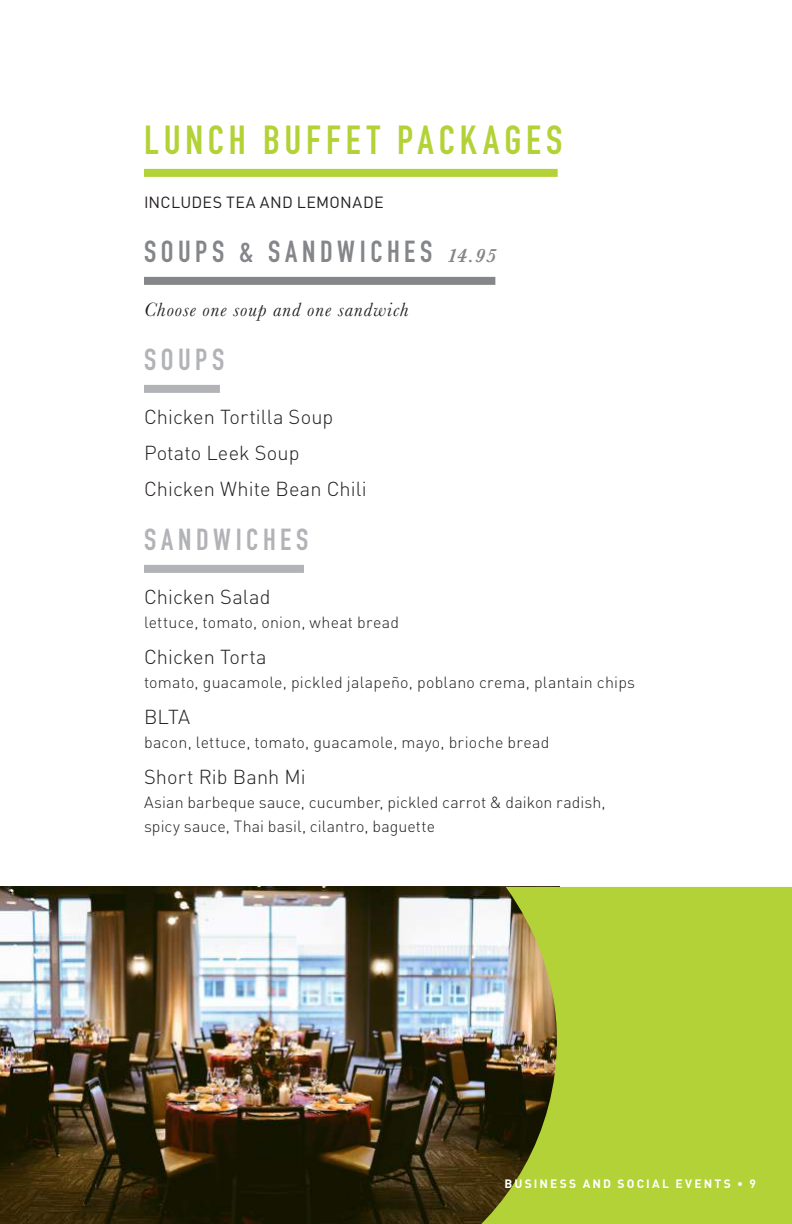
<style>
.page{position:relative;width:792px;height:1224px;background:#fff}
.page>*{position:absolute;margin:0;border:0;box-sizing:border-box;transform-origin:0 0}
.t1{font:700 40px "DIN Condensed";letter-spacing:.12em;color:#b3d237}
.t2{font:700 30px "DIN Condensed";letter-spacing:.15em;color:#848689}
.t3{font:700 30px "DIN Condensed";letter-spacing:.15em;color:#b2b3b7}
.t4{font:300 20px/36px "DIN";color:#231f20}
.t5{font:italic 20px "Baskerville";letter-spacing:.055em;color:#231f20}
.t6{font:300 16px/24px "DIN";letter-spacing:.015em;color:#231f20}
.t7{font:16px "DIN";letter-spacing:.015em;color:#231f20}
.t8{font:700 12px "DIN";letter-spacing:.18em;color:#fff}
.s1{font-family:"Baskerville";font-weight:600;font-style:italic;font-size:20px}
</style>
<div class="page">
<img style="left:0;top:887px;width:437px;height:337px">
<svg style="left:437px;top:887px;width:355px;height:337px;background:#a3b743"></svg>
<div style="left:144px;top:169px;width:414px;height:8px;background:#b3d237"></div>
<div style="left:144px;top:277px;width:351px;height:8px;background:#848689"></div>
<div style="left:144px;top:385px;width:76px;height:8px;background:#b2b3b7"></div>
<div style="left:144px;top:565px;width:160px;height:8px;background:#b2b3b7"></div>
<h1 class="t1" style="left:144px;top:114px;width:420px">LUNCH BUFFET PACKAGES</h1>
<p class="t7" style="left:144px;top:193px;width:241px">INCLUDES TEA AND LEMONADE</p>
<h2 class="t2" style="left:144px;top:232px;width:354px">SOUPS &amp; SANDWICHES <span class="s1">14.95</span></h2>
<p class="t5" style="left:144px;top:297px;width:266px">Choose one soup and one sandwich</p>
<h2 class="t3" style="left:144px;top:340px;width:82px">SOUPS</h2>
<p class="t4" style="left:144px;top:399px;width:224px">Chicken Tortilla Soup<br>Potato Leek Soup<br>Chicken White Bean Chili</p>
<h2 class="t3" style="left:144px;top:520px;width:166px">SANDWICHES</h2>
<p class="t4" style="left:144px;top:579px;width:128px">Chicken Salad</p>
<p class="t6" style="left:144px;top:611px;width:257px">lettuce, tomato, onion, wheat bread</p>
<p class="t4" style="left:144px;top:639px;width:124px">Chicken Torta</p>
<p class="t6" style="left:144px;top:671px;width:493px">tomato, guacamole, pickled jalapeño, poblano crema, plantain chips</p>
<p class="t4" style="left:144px;top:699px;width:48px">BLTA</p>
<p class="t6" style="left:144px;top:731px;width:407px">bacon, lettuce, tomato, guacamole, mayo, brioche bread</p>
<p class="t4" style="left:144px;top:759px;width:163px">Short Rib Banh Mi</p>
<p class="t6" style="left:144px;top:791px;width:463px">Asian barbeque sauce, cucumber, pickled carrot &amp; daikon radish, spicy sauce, Thai basil, cilantro, baguette</p>
<p class="t8" style="left:505px;top:1176px;width:253px">BUSINESS AND SOCIAL EVENTS • 9</p>
</div>
